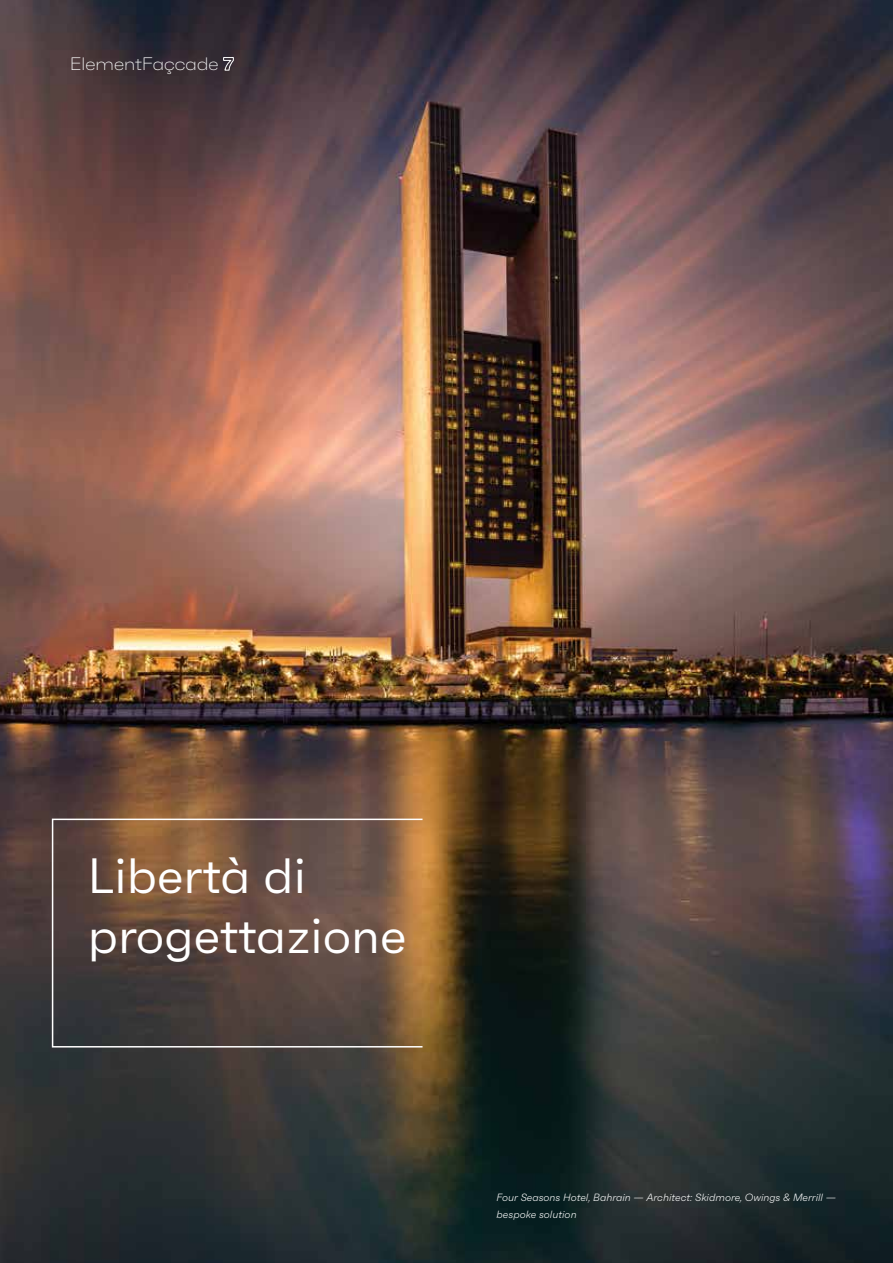
<style>
.page{position:relative;width:893px;height:1263px;background:#fff}
.page>*{position:absolute;margin:0;border:0;box-sizing:border-box;transform-origin:0 0}
.t1{font:49.5px/60px "Faktum";color:#fff}
.t2{font:200 expanded 18px "Faktum";color:#fff}
.t3{font:italic 300 10.5px/16.5px "Faktum";color:#fff}
.s1{font-weight:800}
</style>
<div class="page">
<img style="left:0;top:0;width:893px;height:1263px">
<div style="left:52px;top:819px;width:371px;height:228px;border:2px solid #fff"></div>
<h2 class="t2" style="left:70px;top:53px;width:165px">ElementFaçcade <span class="s1">7</span></h2>
<h1 class="t1" style="left:88px;top:845px;width:320px">Libertà di progettazione</h1>
<p class="t3" style="left:497px;top:1189px;width:341px">Four Seasons Hotel, Bahrain — Architect: Skidmore, Owings &amp; Merrill — bespoke solution</p>
</div>
